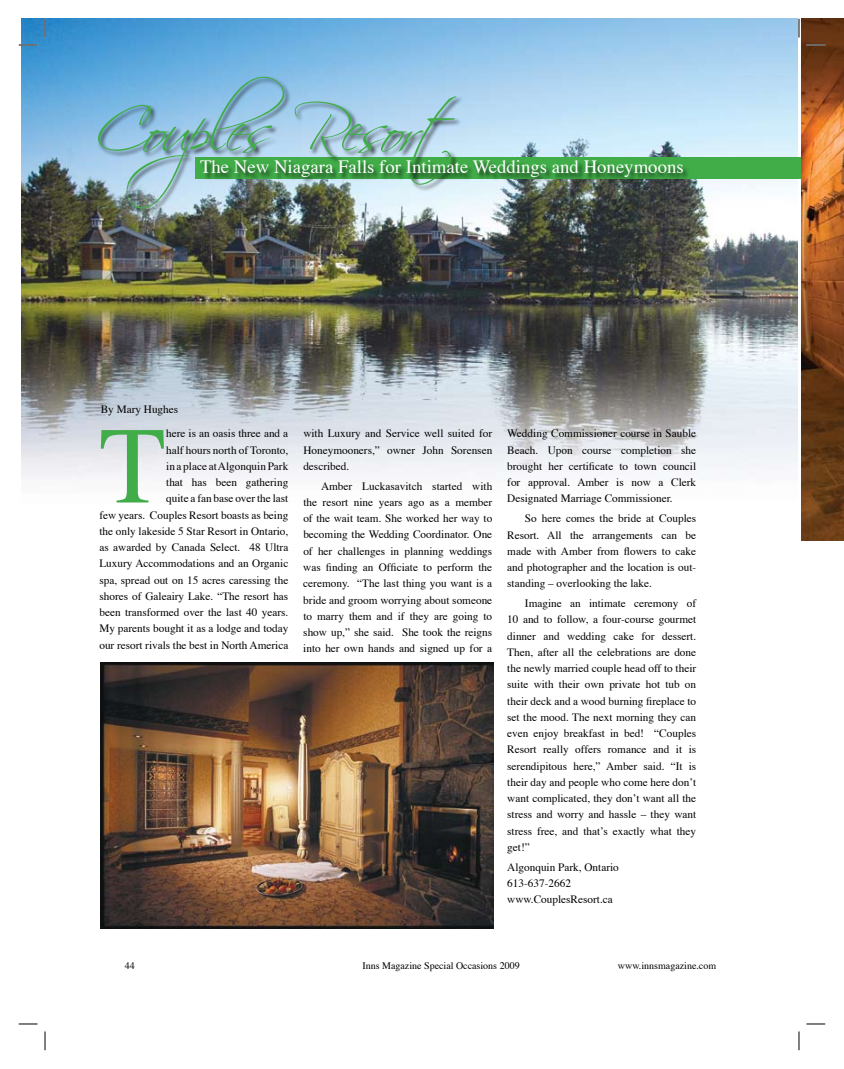
<style>
.page{position:relative;width:844px;height:1069px;background:#fff}
.page>*{position:absolute;margin:0;border:0;box-sizing:border-box;transform-origin:0 0}
.t1{font:109.38px "Times";color:#41ad49}
.t2{font:61.25px "Scriptina";letter-spacing:-.065em;color:#41ad49}
.t3{font:18.75px "Times";color:#fff}
.t4{font:11.25px/16.2px "Times";color:#000;text-align:justify}
.t5{font:10px "Times";color:#000}
</style>
<div class="page">
<img style="left:801px;top:18px;width:43px;height:522px">
<img style="left:21px;top:18px;width:777px;height:461px">
<div style="left:195px;top:157px;width:605px;height:22px;background:#41ad49"></div>
<img style="left:100px;top:662px;width:393px;height:266px">
<div style="left:97px;top:76px;width:367px;height:141px;background:#000;opacity:.75"></div>
<div style="left:200px;top:160px;width:491px;height:26px;background:#000;opacity:.75"></div>
<svg style="left:19px;top:44px;width:19px;height:2px"></svg>
<svg style="left:806px;top:44px;width:19px;height:2px"></svg>
<svg style="left:19px;top:1023px;width:19px;height:2px"></svg>
<svg style="left:806px;top:1023px;width:19px;height:2px"></svg>
<svg style="left:44px;top:19px;width:2px;height:19px"></svg>
<svg style="left:44px;top:1031px;width:2px;height:19px"></svg>
<svg style="left:798px;top:19px;width:2px;height:19px"></svg>
<svg style="left:798px;top:1031px;width:2px;height:19px"></svg>
<h2 class="t2" style="left:96px;top:94px;width:362px">Couples Resort</h2>
<h3 class="t3" style="left:200px;top:150px;width:485px">The New Niagara Falls for Intimate Weddings and Honeymoons</h3>
<p class="t4" style="left:101px;top:400px;width:79px">By Mary Hughes</p>
<p class="t4" style="left:99px;top:425px;width:190px;text-align:right">here is an oasis three and a<br>half hours north of Toronto,<br>in a place atAlgonquin Park<br>that has been gathering<br>quite a fan base over the last<br>few years. Couples Resort boasts as being the only lakeside 5 Star Resort in Ontario, as awarded by Canada Select. 48 Ultra Luxury Accommodations and an Organic spa, spread out on 15 acres caressing the shores of Galeairy Lake. “The resort has been transformed over the last 40 years.<br>My parents bought it as a lodge and today our resort rivals the best in North America</p>
<p class="t4" style="left:303px;top:424px;width:190px">with Luxury and Service well suited for Honeymooners,” owner John Sorensen described.</p>
<h1 class="t1" style="left:99px;top:363px;width:68px">T</h1>
<p class="t4" style="left:303px;top:477px;width:190px;text-indent:18px">Amber Luckasavitch started with the resort nine years ago as a member of the wait team. She worked her way to becoming the Wedding Coordinator. One of her challenges in planning weddings was finding an Officiate to perform the ceremony. “The last thing you want is a bride and groom worrying about someone to marry them and if they are going to show up,” she said. She took the reigns into her own hands and signed up for a</p>
<p class="t4" style="left:507px;top:424px;width:190px">Wedding Commissioner course in Sauble Beach. Upon course completion she brought her certificate to town council for approval. Amber is now a Clerk Designated Marriage Commissioner.</p>
<p class="t4" style="left:507px;top:509px;width:190px;text-indent:18px">So here comes the bride at Couples Resort. All the arrangements can be made with Amber from flowers to cake and photographer and the location is out&shy;standing – overlooking the lake.</p>
<p class="t4" style="left:507px;top:594px;width:190px;text-indent:18px">Imagine an intimate ceremony of 10 and to follow, a four-course gourmet dinner and wedding cake for dessert.<br>Then, after all the celebrations are done the newly married couple head off to their suite with their own private hot tub on their deck and a wood burning fireplace to set the mood. The next morning they can even enjoy breakfast in bed! “Couples Resort really offers romance and it is serendipitous here,” Amber said. “It is their day and people who come here don’t want complicated, they don’t want all the stress and worry and hassle – they want stress free, and that’s exactly what they get!”</p>
<p class="t4" style="left:507px;top:858px;width:113px;text-align:left">Algonquin Park, Ontario<br>613-637-2662 www.CouplesResort.ca</p>
<p class="t5" style="left:125px;top:956px;width:11px">44</p>
<p class="t5" style="left:362px;top:956px;width:159px">Inns Magazine Special Occasions 2009</p>
<p class="t5" style="left:618px;top:956px;width:100px">www.innsmagazine.com</p>
</div>
